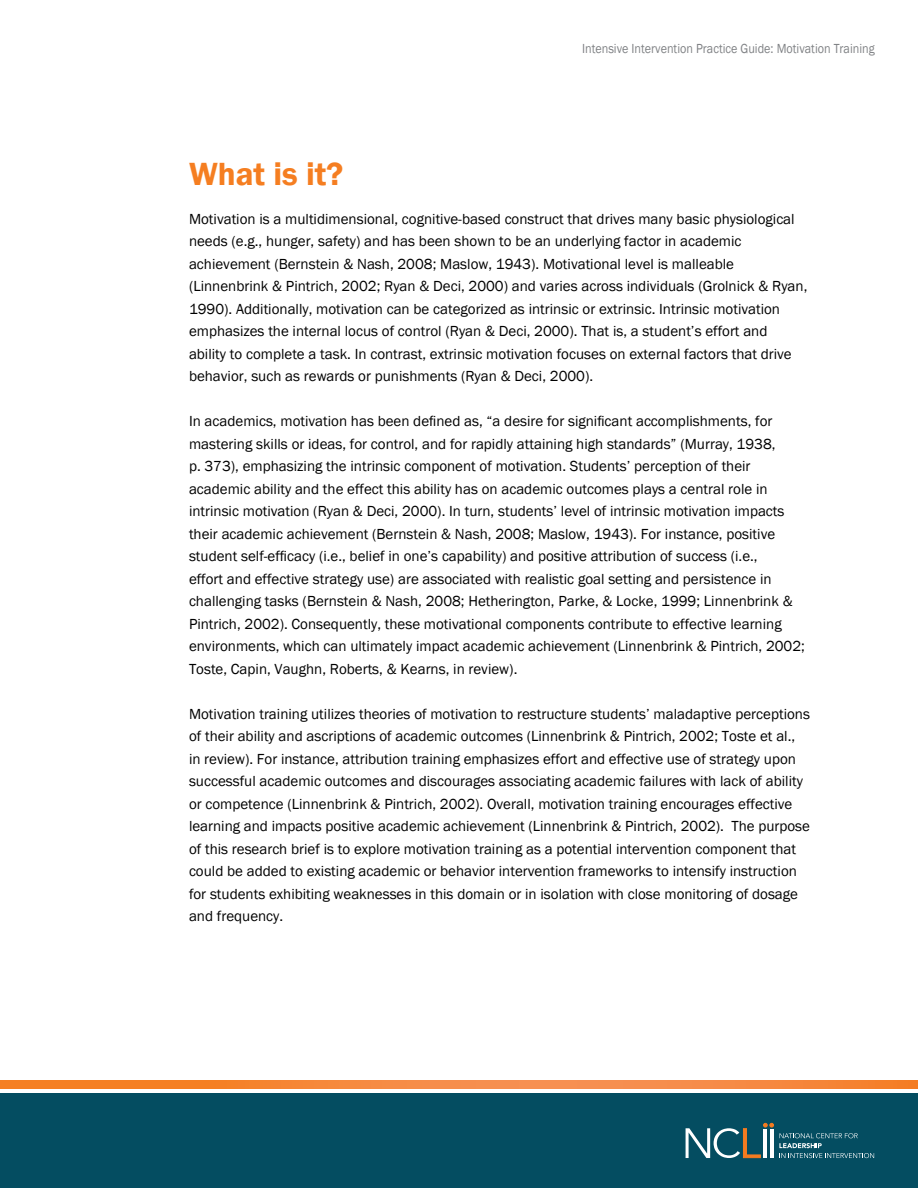
<style>
.page{position:relative;width:918px;height:1188px;background:#fff}
.page>*{position:absolute;margin:0;border:0;box-sizing:border-box;transform-origin:0 0}
.t1{font:600 33px "Franklin Gothic";color:#f57e21}
.Copy{font:15px/22.5px "Franklin Gothic";color:#000}
.t2{font:13.5px "Franklin Gothic";color:#808285;scale:.9 1}
</style>
<div class="page">
<div style="left:0;top:1094px;width:918px;height:94px;background:#044d61"></div>
<svg style="left:0;top:1080px;width:918px;height:8px;background:#f58639"></svg>
<svg style="left:686px;top:1123px;width:188px;height:35px"></svg>
<p class="t2" style="left:582px;top:40px;width:327px">Intensive Intervention Practice Guide: Motivation Training</p>
<h1 class="t1" style="left:189px;top:154px;width:156px">What is it?</h1>
<p class="Copy" style="left:189px;top:208px;width:620px">Motivation is a multidimensional, cognitive-based construct that drives many basic physiological needs (e.g., hunger, safety) and has been shown to be an underlying factor in academic achievement (Bernstein &amp; Nash, 2008; Maslow, 1943). Motivational level is malleable (Linnenbrink &amp; Pintrich, 2002; Ryan &amp; Deci, 2000) and varies across individuals (Grolnick &amp; Ryan, 1990). Additionally, motivation can be categorized as intrinsic or extrinsic. Intrinsic motivation emphasizes the internal locus of control (Ryan &amp; Deci, 2000). That is, a student’s effort and ability to complete a task. In contrast, extrinsic motivation focuses on external factors that drive behavior, such as rewards or punishments (Ryan &amp; Deci, 2000).</p>
<p class="Copy" style="left:189px;top:410px;width:617px">In academics, motivation has been defined as, “a desire for significant accomplishments, for mastering skills or ideas, for control, and for rapidly attaining high standards” (Murray, 1938,<br>p. 373), emphasizing the intrinsic component of motivation. Students’ perception of their academic ability and the effect this ability has on academic outcomes plays a central role in intrinsic motivation (Ryan &amp; Deci, 2000). In turn, students’ level of intrinsic motivation impacts their academic achievement (Bernstein &amp; Nash, 2008; Maslow, 1943). For instance, positive student self-efficacy (i.e., belief in one’s capability) and positive attribution of success (i.e.,<br>effort and effective strategy use) are associated with realistic goal setting and persistence in challenging tasks (Bernstein &amp; Nash, 2008; Hetherington, Parke, &amp; Locke, 1999; Linnenbrink &amp; Pintrich, 2002). Consequently, these motivational components contribute to effective learning environments, which can ultimately impact academic achievement (Linnenbrink &amp; Pintrich, 2002; Toste, Capin, Vaughn, Roberts, &amp; Kearns, in review).</p>
<p class="Copy" style="left:189px;top:703px;width:623px">Motivation training utilizes theories of motivation to restructure students’ maladaptive perceptions of their ability and ascriptions of academic outcomes (Linnenbrink &amp; Pintrich, 2002; Toste et al., in review). For instance, attribution training emphasizes effort and effective use of strategy upon successful academic outcomes and discourages associating academic failures with lack of ability or competence (Linnenbrink &amp; Pintrich, 2002). Overall, motivation training encourages effective learning and impacts positive academic achievement (Linnenbrink &amp; Pintrich, 2002). The purpose of this research brief is to explore motivation training as a potential intervention component that could be added to existing academic or behavior intervention frameworks to intensify instruction for students exhibiting weaknesses in this domain or in isolation with close monitoring of dosage and frequency.</p>
</div>
